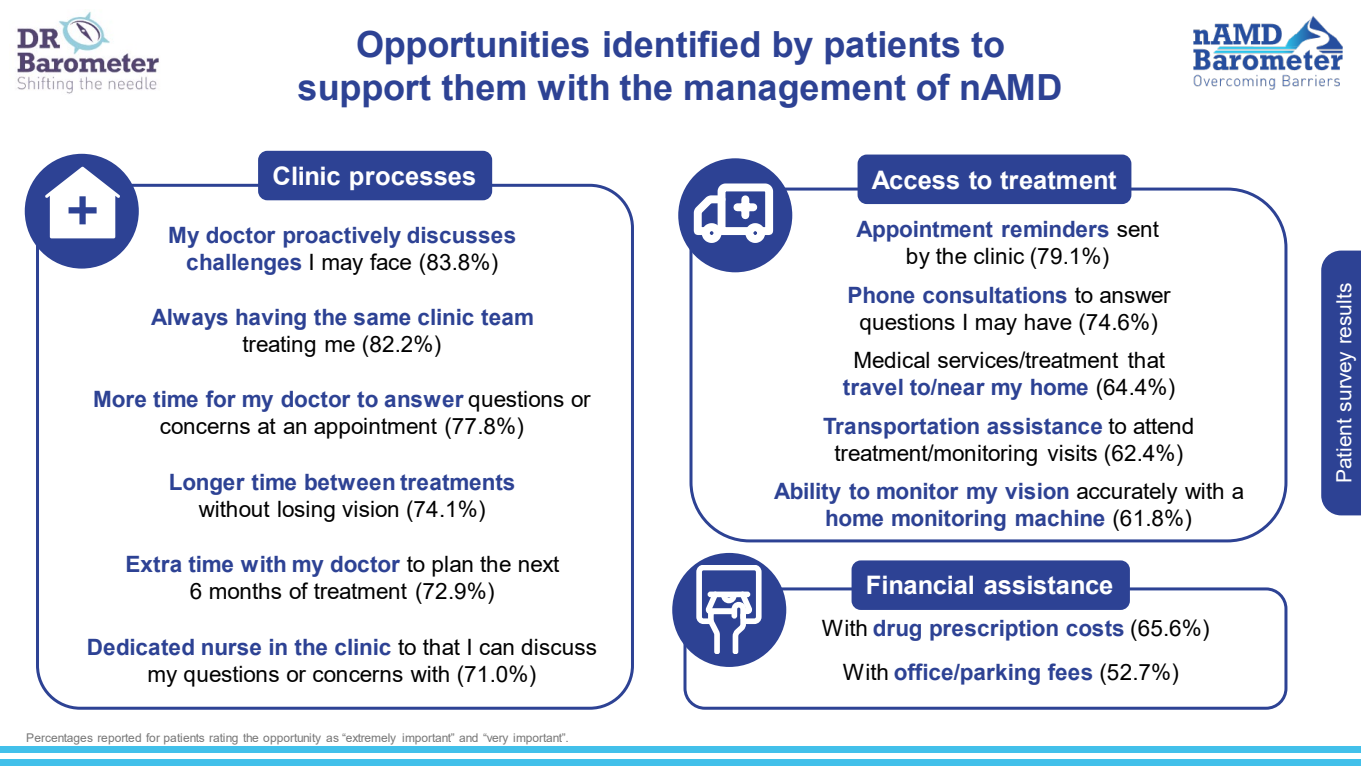
<style>
.page{position:relative;width:1361px;height:766px;background:#fff}
.page>*{position:absolute;margin:0;border:0;box-sizing:border-box;transform-origin:0 0}
.t1{font:700 36px/42.8px "Arial";letter-spacing:-.005em;color:#2d4294;text-align:center}
.t2{font:700 25.5px "Arial";letter-spacing:.005em;color:#fff}
.t3{font:22.5px/27px "Arial";color:#000;text-align:center}
.t4{font:700 22.5px/27px "Arial";letter-spacing:-.01em;color:#2d4294;text-align:center}
.t5{font:21px "Arial";color:#fff}
.t6{font:12px "Arial";color:#777}
.s1{font-weight:400;color:#000}
.s2{font-weight:700;color:#2d4294}
</style>
<div class="page">
<div style="left:0;top:746px;width:1360px;height:7px;background:#42c0ea"></div>
<div style="left:0;top:759px;width:1360px;height:7px;background:#42c0ea"></div>
<img style="left:1193px;top:16px;width:149px;height:73px">
<img style="left:17px;top:12px;width:142px;height:82px">
<div style="left:36px;top:184px;width:598px;height:525px;border:3px solid #2d4294;border-radius:43px"></div>
<div style="left:258px;top:151px;width:234px;height:49px;background:#2d4294;border:3px solid #2d4294;border-radius:8px"></div>
<div style="left:683px;top:587px;width:604px;height:123px;border:3px solid #2d4294;border-radius:20px"></div>
<div style="left:851px;top:560px;width:279px;height:50px;background:#2d4294;border:3px solid #2d4294;border-radius:8px"></div>
<div style="left:689px;top:188px;width:598px;height:354px;border:3px solid #2d4294;border-radius:59px"></div>
<div style="left:857px;top:154px;width:274px;height:50px;background:#2d4294;border:3px solid #2d4294;border-radius:8px"></div>
<div style="left:25px;top:154px;width:114px;height:114px;background:#2d4294;border-radius:50%"></div>
<svg style="left:45px;top:167px;width:75px;height:71px"></svg>
<div style="left:678px;top:158px;width:114px;height:114px;background:#2d4294;border-radius:50%"></div>
<svg style="left:687px;top:179px;width:87px;height:60px"></svg>
<div style="left:745px;top:223px;width:20px;height:20px;border:8px solid #fff;border-radius:50%"></div>
<div style="left:701px;top:223px;width:20px;height:20px;border:8px solid #fff;border-radius:50%"></div>
<div style="left:672px;top:553px;width:114px;height:114px;background:#2d4294;border-radius:50%"></div>
<svg style="left:696px;top:566px;width:66px;height:87px"></svg>
<div style="left:1321px;top:250px;width:39px;height:265px;background:#2d4294"></div>
<h2 class="t1" style="left:297px;top:23px;width:766px">Opportunities identified by patients to support them with the management of nAMD</h2>
<p class="t2" style="left:272px;top:158px;width:205px">Clinic processes</p>
<p class="t4" style="left:168px;top:221px;width:349px">My doctor proactively discusses challenges <span class="s1">I may face (83.8%)</span></p>
<p class="t4" style="left:151px;top:304px;width:385px">Always having the same clinic team <span class="s1">treating me (82.2%)</span></p>
<p class="t3" style="left:93px;top:386px;width:499px"><span class="s2">More time for my doctor to answer</span> questions or concerns at an appointment (77.8%)</p>
<p class="t2" style="left:872px;top:162px;width:246px">Access to treatment</p>
<p class="t3" style="left:856px;top:216px;width:304px"><span class="s2">Appointment reminders</span> sent by the clinic (79.1%)</p>
<p class="t3" style="left:847px;top:281px;width:325px"><span class="s2">Phone consultations</span> to answer questions I may have (74.6%)</p>
<p class="t3" style="left:843px;top:347px;width:334px">Medical services/treatment that <span class="s2">travel to/near my home</span> (64.4%)</p>
<p class="t3" style="left:823px;top:412px;width:372px"><span class="s2">Transportation assistance</span> to attend treatment/monitoring visits (62.4%)</p>
<p class="t4" style="left:169px;top:468px;width:348px">Longer time between treatments <span class="s1">without losing vision (74.1%)</span></p>
<p class="t4" style="left:774px;top:478px;width:471px">Ability to monitor my vision <span class="s1">accurately with a </span>home monitoring machine <span class="s1">(61.8%)</span></p>
<p class="t3" style="left:125px;top:550px;width:435px"><span class="s2">Extra time with my doctor</span> to plan the next<br>6 months of treatment (72.9%)</p>
<p class="t3" style="left:87px;top:633px;width:511px"><span class="s2">Dedicated nurse in the clinic</span> to that I can discuss my questions or concerns with (71.0%)</p>
<p class="t6" style="left:26px;top:729px;width:544px">Percentages reported for patients rating the opportunity as “extremely important” and “very important”.</p>
<p class="t2" style="left:866px;top:567px;width:249px">Financial assistance</p>
<p class="t4" style="left:822px;top:614px;width:389px"><span class="s1">With</span> drug prescription costs <span class="s1">(65.6%)</span></p>
<p class="t4" style="left:843px;top:659px;width:338px"><span class="s1">With</span> office/parking fees <span class="s1">(52.7%)</span></p>
<p class="t5" style="left:1329px;top:483px;width:202px;rotate:-90deg">Patient survey results</p>
</div>
